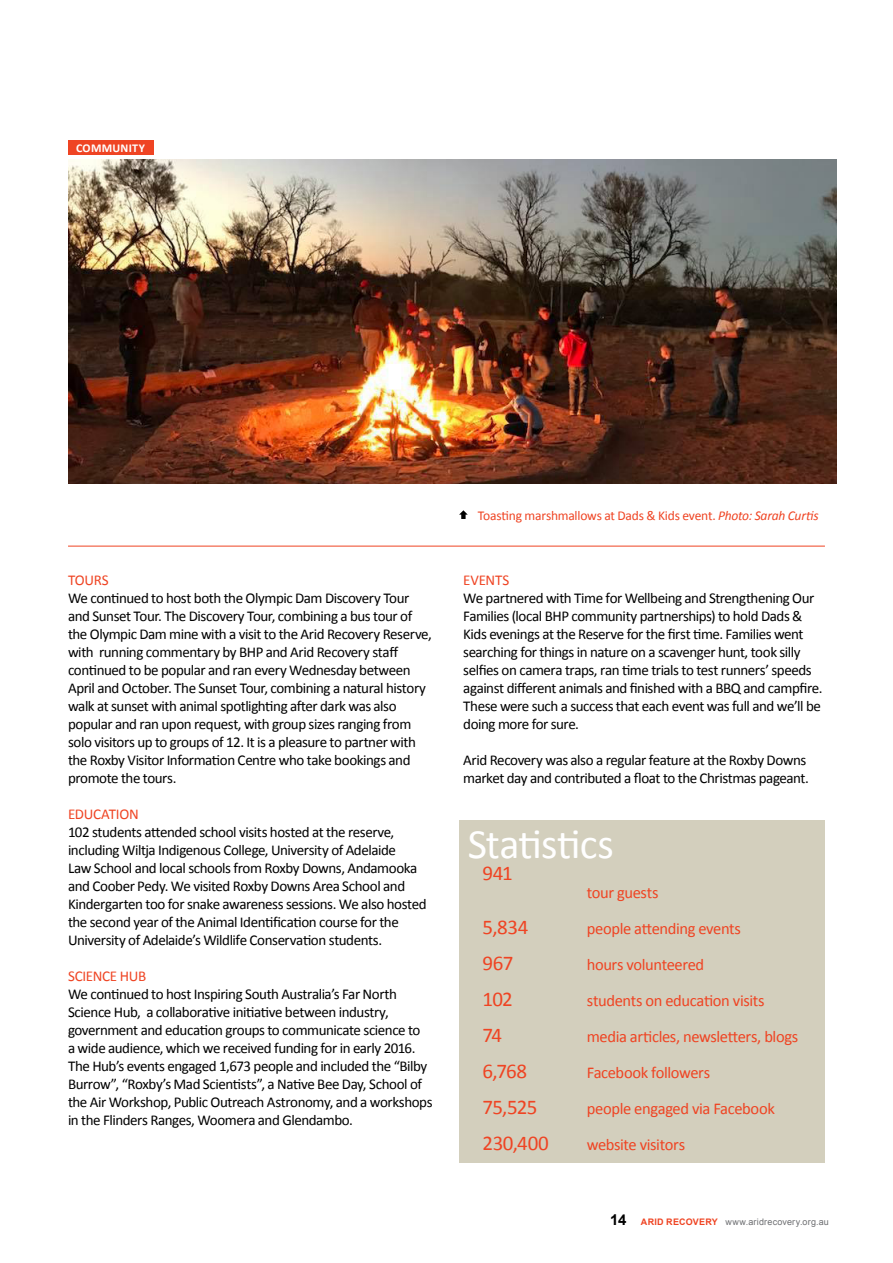
<style>
.page{position:relative;width:893px;height:1263px;background:#fff}
.page>*{position:absolute;margin:0;border:0;box-sizing:border-box;transform-origin:0 0}
.t1{font:42px "Calibri";letter-spacing:-.015em;color:#fff}
.t2{font:21px "Calibri";letter-spacing:-.03em;color:#ef4423}
.t3{font:16.5px "Calibri";letter-spacing:-.025em;color:#ef4423}
.t4{font:15px/18px "Calibri";letter-spacing:-.03em;color:#000}
.t5{font:15px "Calibri";letter-spacing:-.02em;color:#ef4423}
.t6{font:700 15px "Arial";color:#000}
.t7{font:13.5px "Calibri";letter-spacing:-.02em;color:#ef4423}
.t8{font:700 12px "Calibri";letter-spacing:.02em;color:#fff}
.t9{font:9px "Arial";letter-spacing:.025em;color:#6d6e71}
.s1{font-style:italic}
.s2{font-weight:700;color:#ef4423}
</style>
<div class="page">
<hr style="left:68px;top:546px;width:757px;height:1px;background:#ef4423">
<div style="left:68px;top:140px;width:85px;height:15px;background:#ef4423"></div>
<div style="left:459px;top:821px;width:366px;height:342px;background:#d3cfbd"></div>
<svg style="left:459px;top:510px;width:9px;height:9px"></svg>
<img style="left:68px;top:160px;width:768px;height:324px">
<p class="t8" style="left:76px;top:141px;width:70px">COMMUNITY</p>
<p class="t5" style="left:68px;top:570px;width:42px">TOURS</p>
<p class="t4" style="left:68px;top:589px;width:365px">We continued to host both the Olympic Dam Discovery Tour and Sunset Tour. The Discovery Tour, combining a bus tour of the Olympic Dam mine with a visit to the Arid Recovery Reserve, with running commentary by BHP and Arid Recovery staff continued to be popular and ran every Wednesday between April and October. The Sunset Tour, combining a natural history walk at sunset with animal spotlighting after dark was also popular and ran upon request, with group sizes ranging from solo visitors up to groups of 12. It is a pleasure to partner with the Roxby Visitor Information Centre who take bookings and promote the tours.</p>
<p class="t5" style="left:68px;top:804px;width:72px">EDUCATION</p>
<p class="t4" style="left:68px;top:823px;width:360px">102 students attended school visits hosted at the reserve, including Wiltja Indigenous College, University of Adelaide<br>Law School and local schools from Roxby Downs, Andamooka and Coober Pedy. We visited Roxby Downs Area School and Kindergarten too for snake awareness sessions. We also hosted the second year of the Animal Identification course for the University of Adelaide’s Wildlife Conservation students.</p>
<p class="t5" style="left:68px;top:966px;width:80px">SCIENCE HUB</p>
<p class="t4" style="left:68px;top:985px;width:366px">We continued to host Inspiring South Australia’s Far North Science Hub, a collaborative initiative between industry, government and education groups to communicate science to<br>a wide audience, which we received funding for in early 2016.<br>The Hub’s events engaged 1,673 people and included the “Bilby Burrow”, “Roxby’s Mad Scientists”, a Native Bee Day, School of the Air Workshop, Public Outreach Astronomy, and a workshops in the Flinders Ranges, Woomera and Glendambo.</p>
<p class="t7" style="left:478px;top:507px;width:342px">Toasting marshmallows at Dads &amp; Kids event. <span class="s1">Photo: Sarah Curtis</span></p>
<p class="t5" style="left:463px;top:570px;width:48px">EVENTS</p>
<p class="t4" style="left:463px;top:589px;width:361px">We partnered with Time for Wellbeing and Strengthening Our Families (local BHP community partnerships) to hold Dads &amp; Kids evenings at the Reserve for the first time. Families went searching for things in nature on a scavenger hunt, took silly selfies on camera traps, ran time trials to test runners’ speeds against different animals and finished with a BBQ and campfire.<br>These were such a success that each event was full and we’ll be doing more for sure.</p>
<p class="t4" style="left:463px;top:751px;width:347px">Arid Recovery was also a regular feature at the Roxby Downs market day and contributed a float to the Christmas pageant.</p>
<h1 class="t1" style="left:468px;top:818px;width:147px">Statistics</h1>
<h2 class="t2" style="left:483px;top:859px;width:32px">941</h2>
<p class="t3" style="left:587px;top:882px;width:73px">tour guests</p>
<h2 class="t2" style="left:483px;top:913px;width:47px">5,834</h2>
<p class="t3" style="left:587px;top:918px;width:156px">people attending events</p>
<h2 class="t2" style="left:483px;top:949px;width:32px">967</h2>
<p class="t3" style="left:587px;top:954px;width:119px">hours volunteered</p>
<h2 class="t2" style="left:483px;top:985px;width:32px">102</h2>
<p class="t3" style="left:587px;top:990px;width:179px">students on education visits</p>
<h2 class="t2" style="left:483px;top:1021px;width:21px">74</h2>
<p class="t3" style="left:587px;top:1026px;width:213px">media articles, newsletters, blogs</p>
<h2 class="t2" style="left:483px;top:1057px;width:46px">6,768</h2>
<p class="t3" style="left:587px;top:1062px;width:125px">Facebook followers</p>
<h2 class="t2" style="left:483px;top:1093px;width:56px">75,525</h2>
<p class="t3" style="left:587px;top:1098px;width:190px">people engaged via Facebook</p>
<h2 class="t2" style="left:483px;top:1129px;width:68px">230,400</h2>
<p class="t3" style="left:587px;top:1134px;width:100px">website visitors</p>
<p class="t6" style="left:610px;top:1210px;width:18px">14</p>
<p class="t9" style="left:641px;top:1216px;width:189px"><span class="s2">ARID RECOVERy</span> www.aridrecovery.org.au</p>
</div>
